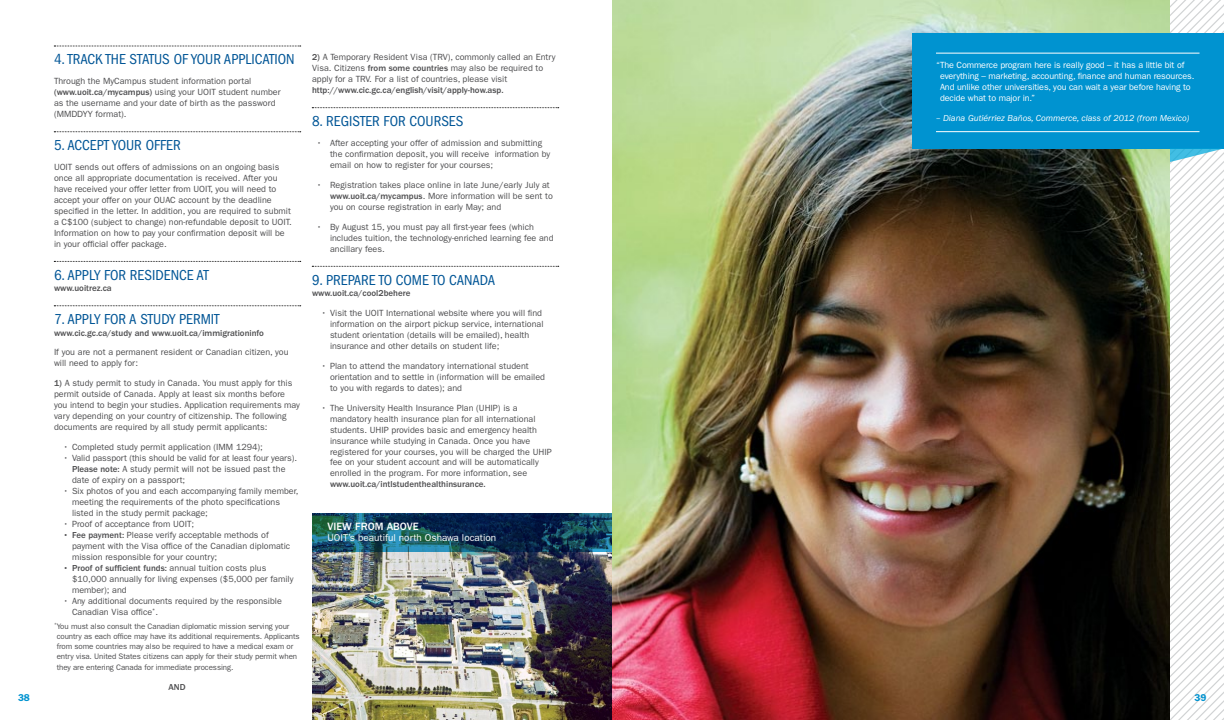
<style>
.page{position:relative;width:1224px;height:720px;background:#fff}
.page>*{position:absolute;margin:0;border:0;box-sizing:border-box;transform-origin:0 0}
._3_sub{font:condensed 14.9px "ITC Franklin Gothic Std";color:#005596}
.t1{font:500 11px "ITC Franklin Gothic Std";color:#fff}
.t2{font:10px "ITC Franklin Gothic Std";color:#fff}
.t3{font:600 10px "ITC Franklin Gothic Std";color:#0093d0}
._2_body_copy{font:9px/11px "ITC Franklin Gothic Std";color:#4d4d4f}
.QUOTE_body{font:9px/11px "ITC Franklin Gothic Std";letter-spacing:-.01em;color:#fff}
.QUOTE_name{font:italic 9px "ITC Franklin Gothic Std";color:#fff}
._2_body_copy-2{font:500 9px "ITC Franklin Gothic Std";color:#4d4d4f}
.website_sub_sub{font:500 9px "ITC Franklin Gothic Std";color:#4d4d4f}
._2_body_copy-3{font:8px/10px "ITC Franklin Gothic Std";letter-spacing:-.01em;color:#4d4d4f}
.s1{font-weight:500}
</style>
<div class="page">
<svg style="left:54px;top:46px;width:247px;height:1px"></svg>
<svg style="left:54px;top:132px;width:247px;height:1px"></svg>
<svg style="left:54px;top:261px;width:247px;height:1px"></svg>
<svg style="left:54px;top:306px;width:247px;height:1px"></svg>
<svg style="left:312px;top:107px;width:247px;height:1px"></svg>
<svg style="left:312px;top:266px;width:247px;height:1px"></svg>
<img style="left:612px;top:0;width:553px;height:720px">
<div style="left:912px;top:33px;width:312px;height:115px;background:#0093d0"></div>
<svg style="left:1165px;top:0;width:59px;height:720px"></svg>
<hr style="left:936px;top:53px;width:264px;height:1px;background:#fff">
<hr style="left:936px;top:131px;width:264px;height:1px;background:#fff">
<img style="left:312px;top:551px;width:300px;height:169px">
<svg style="left:312px;top:513px;width:300px;height:38px;background:#10405b"></svg>
<p class="t3" style="left:18px;top:692px;width:13px">38</p>
<p class="_3_sub" style="left:54px;top:51px;width:242px">4. TRACK THE STATUS OF YOUR APPLICATION</p>
<p class="_2_body_copy" style="left:54px;top:76px;width:228px">Through the MyCampus student information portal <span class="s1">(www.uoit.ca/mycampus)</span> using your UOIT student number as the username and your date of birth as the password (MMDDYY format).</p>
<p class="_3_sub" style="left:54px;top:137px;width:128px">5. ACCEPT YOUR OFFER</p>
<p class="_2_body_copy" style="left:54px;top:162px;width:239px">UOIT sends out offers of admissions on an ongoing basis once all appropriate documentation is received. After you have received your offer letter from UOIT, you will need to accept your offer on your OUAC account by the deadline specified in the letter. In addition, you are required to submit a C$100 (subject to change) non-refundable deposit to UOIT.<br>Information on how to pay your confirmation deposit will be in your official offer package.</p>
<p class="_3_sub" style="left:54px;top:266px;width:156px">6. APPLY FOR RESIDENCE AT</p>
<p class="website_sub_sub" style="left:54px;top:283px;width:59px">www.uoitrez.ca</p>
<p class="_3_sub" style="left:54px;top:311px;width:167px">7. APPLY FOR A STUDY PERMIT</p>
<p class="_2_body_copy-2" style="left:54px;top:327px;width:211px">www.cic.gc.ca/study and www.uoit.ca/immigrationinfo</p>
<p class="_2_body_copy" style="left:54px;top:347px;width:236px">If you are not a permanent resident or Canadian citizen, you will need to apply for:</p>
<p class="_2_body_copy" style="left:54px;top:378px;width:248px"><span class="s1">1)</span> A study permit to study in Canada. You must apply for this permit outside of Canada. Apply at least six months before you intend to begin your studies. Application requirements may vary depending on your country of citizenship. The following documents are required by all study permit applicants:</p>
<p class="_2_body_copy" style="left:63px;top:442px;width:201px">• Completed study permit application (IMM 1294);</p>
<p class="_2_body_copy" style="left:72px;top:453px;width:227px;text-indent:-9px">• Valid passport (this should be valid for at least four years).<br><span class="s1">Please note:</span> A study permit will not be issued past the date of expiry on a passport;</p>
<p class="_2_body_copy" style="left:72px;top:486px;width:228px;text-indent:-9px">• Six photos of you and each accompanying family member, meeting the requirements of the photo specifications listed in the study permit package;</p>
<p class="_2_body_copy" style="left:63px;top:518px;width:133px">• Proof of acceptance from UOIT;</p>
<p class="_2_body_copy" style="left:72px;top:529px;width:220px;text-indent:-9px"><span class="s1">• Fee payment:</span> Please verify acceptable methods of payment with the Visa office of the Canadian diplomatic mission responsible for your country;</p>
<p class="_2_body_copy" style="left:72px;top:562px;width:223px;text-indent:-9px"><span class="s1">• Proof of sufficient funds:</span> annual tuition costs plus $10,000 annually for living expenses ($5,000 per family member); and</p>
<p class="_2_body_copy" style="left:72px;top:595px;width:211px;text-indent:-9px">• Any additional documents required by the responsible<br>Canadian Visa office<sup>*</sup>.</p>
<p class="_2_body_copy-3" style="left:57px;top:621px;width:245px;text-indent:-3px"><sup>*</sup>You must also consult the Canadian diplomatic mission serving your country as each office may have its additional requirements. Applicants from some countries may also be required to have a medical exam or entry visa. United States citizens can apply for their study permit when</p>
<p class="_2_body_copy-3" style="left:57px;top:662px;width:178px">they are entering Canada for immediate processing.</p>
<p class="_2_body_copy-2" style="left:168px;top:682px;width:19px">AND</p>
<p class="_2_body_copy" style="left:312px;top:52px;width:245px"><span class="s1">2)</span> A Temporary Resident Visa (TRV), commonly called an Entry Visa. Citizens <span class="s1">from some countries</span> may also be required to apply for a TRV. For a list of countries, please visit <span class="s1">http://www.cic.gc.ca/english/visit/apply-how.asp.</span></p>
<p class="_3_sub" style="left:312px;top:113px;width:153px">8. REGISTER FOR COURSES</p>
<p class="_2_body_copy" style="left:330px;top:137px;width:222px;text-indent:-14px">• After accepting your offer of admission and submitting the confirmation deposit, you will receive information by email on how to register for your courses;</p>
<p class="_2_body_copy" style="left:330px;top:179px;width:224px;text-indent:-14px">• Registration takes place online in late June/early July at <span class="s1">www.uoit.ca/mycampus</span>. More information will be sent to you on course registration in early May; and</p>
<p class="_2_body_copy" style="left:330px;top:221px;width:225px;text-indent:-14px">• By August 15, you must pay all first-year fees (which includes tuition, the technology-enriched learning fee and ancillary fees.</p>
<p class="_3_sub" style="left:312px;top:271px;width:185px">9. PREPARE TO COME TO CANADA</p>
<p class="website_sub_sub" style="left:312px;top:288px;width:100px">www.uoit.ca/cool2behere</p>
<p class="_2_body_copy" style="left:330px;top:307px;width:215px;text-indent:-9px">• Visit the UOIT International website where you will find information on the airport pickup service, international student orientation (details will be emailed), health insurance and other details on student life;</p>
<p class="_2_body_copy" style="left:330px;top:360px;width:217px;text-indent:-9px">• Plan to attend the mandatory international student orientation and to settle in (information will be emailed to you with regards to dates); and</p>
<p class="_2_body_copy" style="left:330px;top:402px;width:223px;text-indent:-9px">• The University Health Insurance Plan (UHIP) is a mandatory health insurance plan for all international students. UHIP provides basic and emergency health insurance while studying in Canada. Once you have registered for your courses, you will be charged the UHIP fee on your student account and will be automatically enrolled in the program. For more information, see <span class="s1">www.uoit.ca/intlstudenthealthinsurance.</span></p>
<p class="t1" style="left:328px;top:520px;width:92px">VIEW FROM ABOVE</p>
<p class="t2" style="left:328px;top:532px;width:170px">UOIT’s beautiful north Oshawa location</p>
<p class="QUOTE_body" style="left:940px;top:59px;width:256px;text-indent:-4px">“The Commerce program here is really good – it has a little bit of everything – marketing, accounting, finance and human resources.<br>And unlike other universities, you can wait a year before having to decide what to major in.”</p>
<p class="QUOTE_name" style="left:936px;top:113px;width:255px">– Diana Gutiérriez Baños, Commerce, class of 2012 (from Mexico)</p>
<p class="t3" style="left:1194px;top:692px;width:13px">39</p>
</div>
